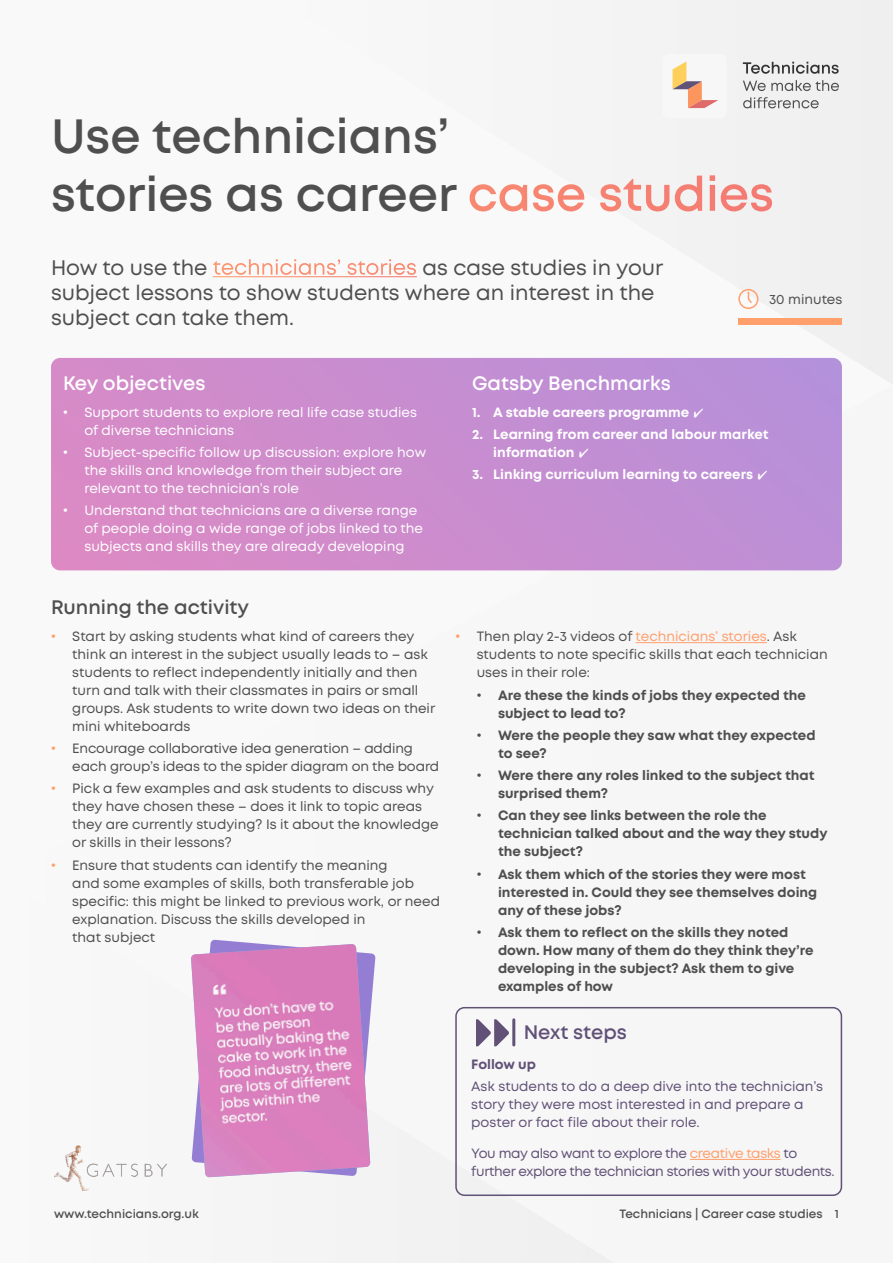
<style>
.page{position:relative;width:893px;height:1263px;background:#f9f9f9}
.page>*{position:absolute;margin:0;border:0;box-sizing:border-box;transform-origin:0 0}
.t1{font:600 48px/57.6px "Mont";color:#4f4f4f}
.t2{font:21px/25.2px "Mont";color:#4f4f4f}
.Sub_head{font:600 19.5px "Mont";color:#fff}
.t3{font:600 19.5px "Mont";color:#4f4f4f}
.Sub_head-2{font:600 19.5px "Mont";letter-spacing:-.005em;color:#615177}
.Body_text{font:13.5px/18px "Mont";color:#4f4f4f}
.t4{font:700 13.5px/18px "Mont";color:#4f4f4f}
.t5{font:13.5px/18px "Mont";color:#fff}
.Body_text-2{font:13.5px/18px "Mont";letter-spacing:-.015em;color:#615177}
.t6{font:700 13.5px/18px "Mont";color:#fff}
.Body_text-3{font:700 13.5px "Mont";color:#615177}
.t7{font:600 12px "Mont";color:#4f4f4f}
.s1{color:#fff}
.s2{font-family:"Arial"}
.s3{font-family:"Cortado";font-weight:400}
.s4{font-family:"Arial";color:#ff9f6c}
.s5{color:#ff9f6c}
.s6{font-family:"Arial";font-weight:400}
</style>
<div class="page">
<svg style="left:673px;top:61px;width:45px;height:47px"></svg>
<svg style="left:743px;top:62px;width:96px;height:12px"></svg>
<svg style="left:743px;top:80px;width:96px;height:11px"></svg>
<svg style="left:743px;top:97px;width:76px;height:11px"></svg>
<img style="left:54px;top:1146px;width:113px;height:45px">
<hr style="left:213px;top:276px;width:204px;height:1px;background:#fff">
<svg style="left:51px;top:358px;width:791px;height:212px;background:#c88dcf"></svg>
<div style="left:738px;top:289px;width:20px;height:20px;border:2px solid #ff9f6c;border-radius:50%"></div>
<svg style="left:747px;top:291px;width:6px;height:12px"></svg>
<div style="left:738px;top:319px;width:104px;height:6px;background:#ff9f6c"></div>
<div style="left:455px;top:1007px;width:387px;height:189px;border:2px solid #615177;border-radius:9px"></div>
<hr style="left:690px;top:1159px;width:91px;height:1px;background:#ff9f6c">
<svg style="left:476px;top:1019px;width:33px;height:28px"></svg>
<hr style="left:512px;top:1020px;width:3px;height:25px;background:#615177">
<hr style="left:636px;top:642px;width:131px;height:1px;background:#ff9f6c">
<svg style="left:210px;top:939px;width:165px;height:225px"></svg>
<img style="left:191px;top:944px;width:179px;height:233px">
<p class="t1" style="left:51px;top:108px;width:724px">Use technicians’<br>stories as career <span class="s1">case studies</span></p>
<p class="t2" style="left:51px;top:255px;width:614px">How to use the <span class="s1">technicians’ stories</span> as case studies in your subject lessons to show students where an interest in the subject can take them.</p>
<p class="Body_text" style="left:769px;top:290px;width:75px">30 minutes</p>
<p class="Sub_head" style="left:63px;top:371px;width:144px">Key objectives</p>
<p class="t5" style="left:84px;top:403px;width:334px;text-indent:-21px"><span class="s2">•</span> Support students to explore real life case studies of diverse technicians</p>
<p class="t5" style="left:84px;top:443px;width:343px;text-indent:-21px"><span class="s2">•</span> Subject-specific follow up discussion: explore how the skills and knowledge from their subject are relevant to the technician’s role</p>
<p class="t5" style="left:84px;top:501px;width:340px;text-indent:-21px"><span class="s2">•</span> Understand that technicians are a diverse range of people doing a wide range of jobs linked to the subjects and skills they are already developing</p>
<p class="Sub_head" style="left:472px;top:371px;width:200px">Gatsby Benchmarks</p>
<p class="t6" style="left:472px;top:403px;width:230px">1. A stable careers programme <span class="s3">✓</span></p>
<p class="t6" style="left:493px;top:425px;width:277px;text-indent:-21px">2. Learning from career and labour market information <span class="s3">✓</span></p>
<p class="t6" style="left:472px;top:465px;width:294px">3. Linking curriculum learning to careers <span class="s3">✓</span></p>
<p class="t3" style="left:51px;top:595px;width:200px">Running the activity</p>
<p class="Body_text" style="left:72px;top:627px;width:364px;text-indent:-21px"><span class="s4">•</span> Start by asking students what kind of careers they think an interest in the subject usually leads to – ask students to reflect independently initially and then turn and talk with their classmates in pairs or small groups. Ask students to write down two ideas on their mini whiteboards</p>
<p class="Body_text" style="left:72px;top:739px;width:368px;text-indent:-21px"><span class="s4">•</span> Encourage collaborative idea generation – adding each group’s ideas to the spider diagram on the board</p>
<p class="Body_text" style="left:72px;top:780px;width:368px;text-indent:-21px"><span class="s4">•</span> Pick a few examples and ask students to discuss why they have chosen these – does it link to topic areas they are currently studying? Is it about the knowledge or skills in their lessons?</p>
<p class="Body_text" style="left:72px;top:856px;width:369px;text-indent:-21px"><span class="s4">•</span> Ensure that students can identify the meaning<br>and some examples of skills, both transferable job specific: this might be linked to previous work, or need explanation. Discuss the skills developed in<br>that subject</p>
<p class="Body_text" style="left:477px;top:628px;width:352px;text-indent:-21px"><span class="s4">•</span> Then play 2-3 videos of <span class="s5">technicians’ stories</span>. Ask students to note specific skills that each technician uses in their role:</p>
<p class="t4" style="left:498px;top:686px;width:309px;text-indent:-21px"><span class="s6">•</span> Are these the kinds of jobs they expected the subject to lead to?</p>
<p class="t4" style="left:498px;top:726px;width:319px;text-indent:-21px"><span class="s6">•</span> Were the people they saw what they expected to see?</p>
<p class="t4" style="left:498px;top:766px;width:318px;text-indent:-21px"><span class="s6">•</span> Were there any roles linked to the subject that surprised them?</p>
<p class="t4" style="left:498px;top:807px;width:331px;text-indent:-21px"><span class="s6">•</span> Can they see links between the role the technician talked about and the way they study the subject?</p>
<p class="t4" style="left:498px;top:865px;width:321px;text-indent:-21px"><span class="s6">•</span> Ask them which of the stories they were most interested in. Could they see themselves doing any of these jobs?</p>
<p class="t4" style="left:498px;top:923px;width:317px;text-indent:-21px"><span class="s6">•</span> Ask them to reflect on the skills they noted down. How many of them do they think they’re developing in the subject? Ask them to give examples of how</p>
<p class="Sub_head-2" style="left:524px;top:1020px;width:105px">Next steps</p>
<p class="Body_text-3" style="left:471px;top:1055px;width:66px">Follow up</p>
<p class="Body_text-2" style="left:471px;top:1078px;width:353px">Ask students to do a deep dive into the technician’s story they were most interested in and prepare a poster or fact file about their role.</p>
<p class="Body_text-2" style="left:471px;top:1144px;width:365px">You may also want to explore the <span class="s5">creative tasks</span> to further explore the technician stories with your students.</p>
<p class="t7" style="left:54px;top:1206px;width:146px">www.technicians.org.uk</p>
<p class="t7" style="left:619px;top:1206px;width:221px">Technicians | Career case studies 1</p>
</div>
